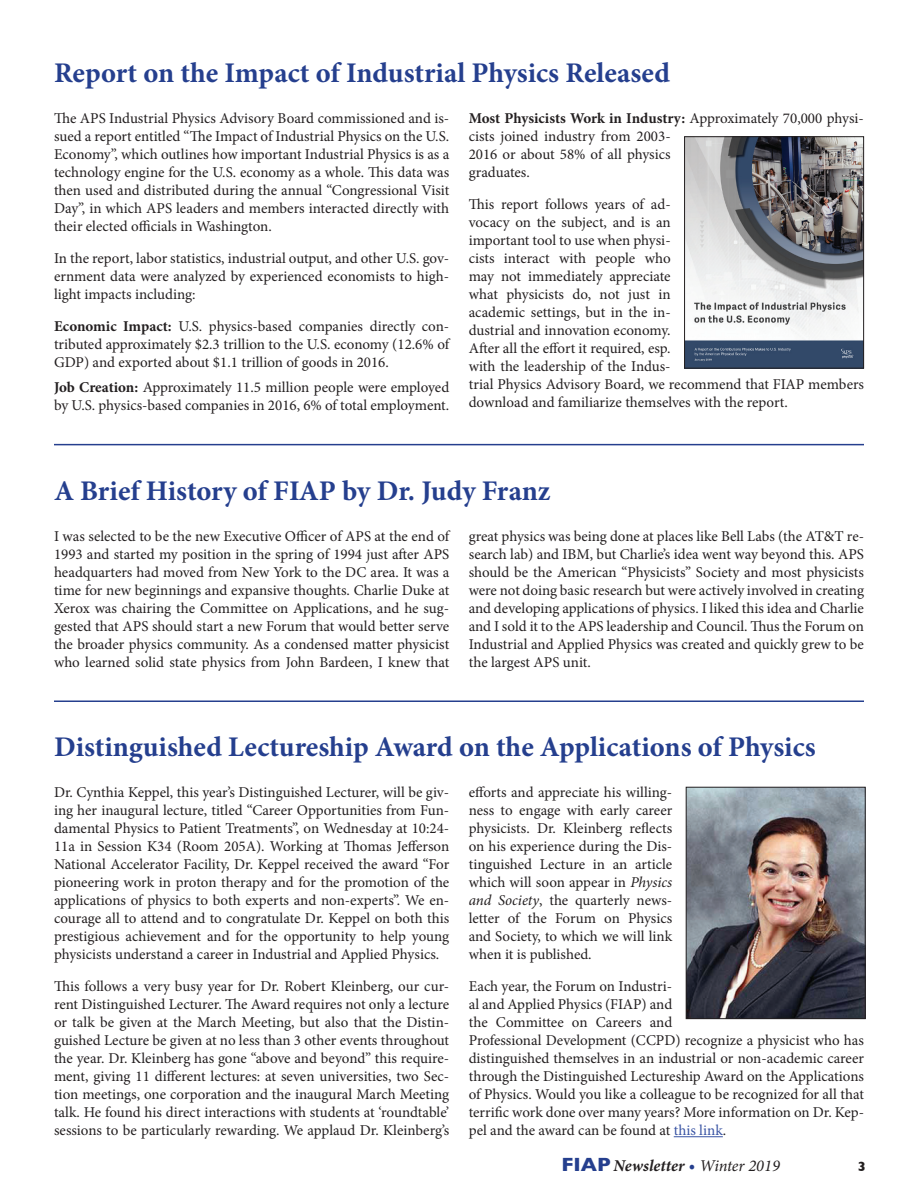
<style>
.page{position:relative;width:918px;height:1188px;background:#fff}
.page>*{position:absolute;margin:0;border:0;box-sizing:border-box;transform-origin:0 0}
.t1{font:700 28.5px "Minion Pro";color:#253f8e}
.t2{font:italic 700 16.5px "Minion Pro";letter-spacing:.005em;color:#231f20}
.t3{font:15px/18px "Minion Pro";color:#231f20;text-align:justify}
.t4{font:700 13.5px "Gill Sans";color:#231f20}
.s1{font-weight:700}
.s2{font-style:italic}
.s3{color:#3853a3}
.s4{font-family:"Gill Sans";font-style:normal;font-size:19.5px;color:#253f8e}
.s5{font-weight:400;font-size:18px;color:#253f8e}
.s6{font-weight:400}
</style>
<div class="page">
<hr style="left:54px;top:444px;width:810px;height:1px;background:#253f8e">
<hr style="left:54px;top:700px;width:810px;height:2px;background:#253f8e">
<img style="left:686px;top:138px;width:176px;height:229px">
<div style="left:684px;top:136px;width:180px;height:233px;border:1px solid #231f20"></div>
<hr style="left:674px;top:1136px;width:49px;height:1px;background:#3853a3">
<img style="left:688px;top:789px;width:176px;height:228px">
<div style="left:686px;top:787px;width:180px;height:232px;border:1px solid #231f20"></div>
<h1 class="t1" style="left:54px;top:53px;width:617px">Report on the Impact of Industrial Physics Released</h1>
<p class="t3" style="left:54px;top:110px;width:397px">The APS Industrial Physics Advisory Board commissioned and is&shy;sued a report entitled “The Impact of Industrial Physics on the U.S.<br>Economy”, which outlines how important Industrial Physics is as a technology engine for the U.S. economy as a whole. This data was then used and distributed during the annual “Congressional Visit Day”, in which APS leaders and members interacted directly with their elected officials in Washington.</p>
<p class="t3" style="left:54px;top:250px;width:397px">In the report, labor statistics, industrial output, and other U.S. gov&shy;ernment data were analyzed by experienced economists to high&shy;light impacts including:</p>
<p class="t3" style="left:54px;top:318px;width:397px"><span class="s1">Economic Impact:</span> U.S. physics-based companies directly con&shy;tributed approximately $2.3 trillion to the U.S. economy (12.6% of GDP) and exported about $1.1 trillion of goods in 2016.</p>
<p class="t3" style="left:54px;top:378px;width:397px"><span class="s1">Job Creation:</span> Approximately 11.5 million people were employed by U.S. physics-based companies in 2016, 6% of total employment.</p>
<p class="t3" style="left:469px;top:110px;width:397px;text-align:left"><span class="s1">Most Physicists Work in Industry:</span> Approximately 70,000 physi&shy;cists joined industry from 2003-<br>2016 or about 58% of all physics<br>graduates.</p>
<p class="t3" style="left:469px;top:196px;width:397px;text-align:left">This report follows years of ad-<br>vocacy on the subject, and is an<br>important tool to use when physi-<br>cists interact with people who<br>may not immediately appreciate<br>what physicists do, not just in<br>academic settings, but in the in-<br>dustrial and innovation economy.<br>After all the effort it required, esp.<br>with the leadership of the Indus-<br>trial Physics Advisory Board, we recommend that FIAP members download and familiarize themselves with the report.</p>
<h1 class="t1" style="left:54px;top:471px;width:498px">A Brief History of FIAP by Dr. Judy Franz</h1>
<p class="t3" style="left:54px;top:527px;width:397px">I was selected to be the new Executive Officer of APS at the end of 1993 and started my position in the spring of 1994 just after APS headquarters had moved from New York to the DC area. It was a time for new beginnings and expansive thoughts. Charlie Duke at Xerox was chairing the Committee on Applications, and he sug&shy;gested that APS should start a new Forum that would better serve the broader physics community. As a condensed matter physicist who learned solid state physics from John Bardeen, I knew that</p>
<p class="t3" style="left:469px;top:527px;width:397px">great physics was being done at places like Bell Labs (the AT&amp;T re&shy;search lab) and IBM, but Charlie’s idea went way beyond this. APS should be the American “Physicists” Society and most physicists were not doing basic research but were actively involved in creating and developing applications of physics. I liked this idea and Charlie and I sold it to the APS leadership and Council. Thus the Forum on Industrial and Applied Physics was created and quickly grew to be the largest APS unit.</p>
<h1 class="t1" style="left:54px;top:727px;width:763px">Distinguished Lectureship Award on the Applications of Physics</h1>
<p class="t3" style="left:54px;top:783px;width:397px">Dr. Cynthia Keppel, this year’s Distinguished Lecturer, will be giv&shy;ing her inaugural lecture, titled “Career Opportunities from Fun&shy;damental Physics to Patient Treatments”, on Wednesday at 10:24- 11a in Session K34 (Room 205A). Working at Thomas Jefferson National Accelerator Facility, Dr. Keppel received the award “For pioneering work in proton therapy and for the promotion of the applications of physics to both experts and non-experts”. We en&shy;courage all to attend and to congratulate Dr. Keppel on both this prestigious achievement and for the opportunity to help young physicists understand a career in Industrial and Applied Physics.</p>
<p class="t3" style="left:54px;top:978px;width:397px">This follows a very busy year for Dr. Robert Kleinberg, our cur&shy;rent Distinguished Lecturer. The Award requires not only a lecture or talk be given at the March Meeting, but also that the Distin&shy;guished Lecture be given at no less than 3 other events throughout the year. Dr. Kleinberg has gone “above and beyond” this require&shy;ment, giving 11 different lectures: at seven universities, two Sec&shy;tion meetings, one corporation and the inaugural March Meeting talk. He found his direct interactions with students at ‘roundtable’ sessions to be particularly rewarding. We applaud Dr. Kleinberg’s</p>
<p class="t3" style="left:469px;top:783px;width:205px">efforts and appreciate his willing&shy;ness to engage with early career physicists. Dr. Kleinberg reflects on his experience during the Dis&shy;tinguished Lecture in an article which will soon appear in <span class="s2">Physics and Society</span>, the quarterly news&shy;letter of the Forum on Physics and Society, to which we will link when it is published.</p>
<p class="t3" style="left:469px;top:978px;width:397px;text-align:left">Each year, the Forum on Industri-<br>al and Applied Physics (FIAP) and<br>the Committee on Careers and<br>Professional Development (CCPD) recognize a physicist who has distinguished themselves in an industrial or non-academic career through the Distinguished Lectureship Award on the Applications of Physics. Would you like a colleague to be recognized for all that terrific work done over many years? More information on Dr. Kep&shy;pel and the award can be found at <span class="s3">this link</span>.</p>
<p class="t2" style="left:562px;top:1154px;width:220px"><span class="s4">FIAP</span> Newsletter <span class="s5">•</span> <span class="s6">Winter 2019</span></p>
<p class="t4" style="left:858px;top:1156px;width:10px">3</p>
</div>
